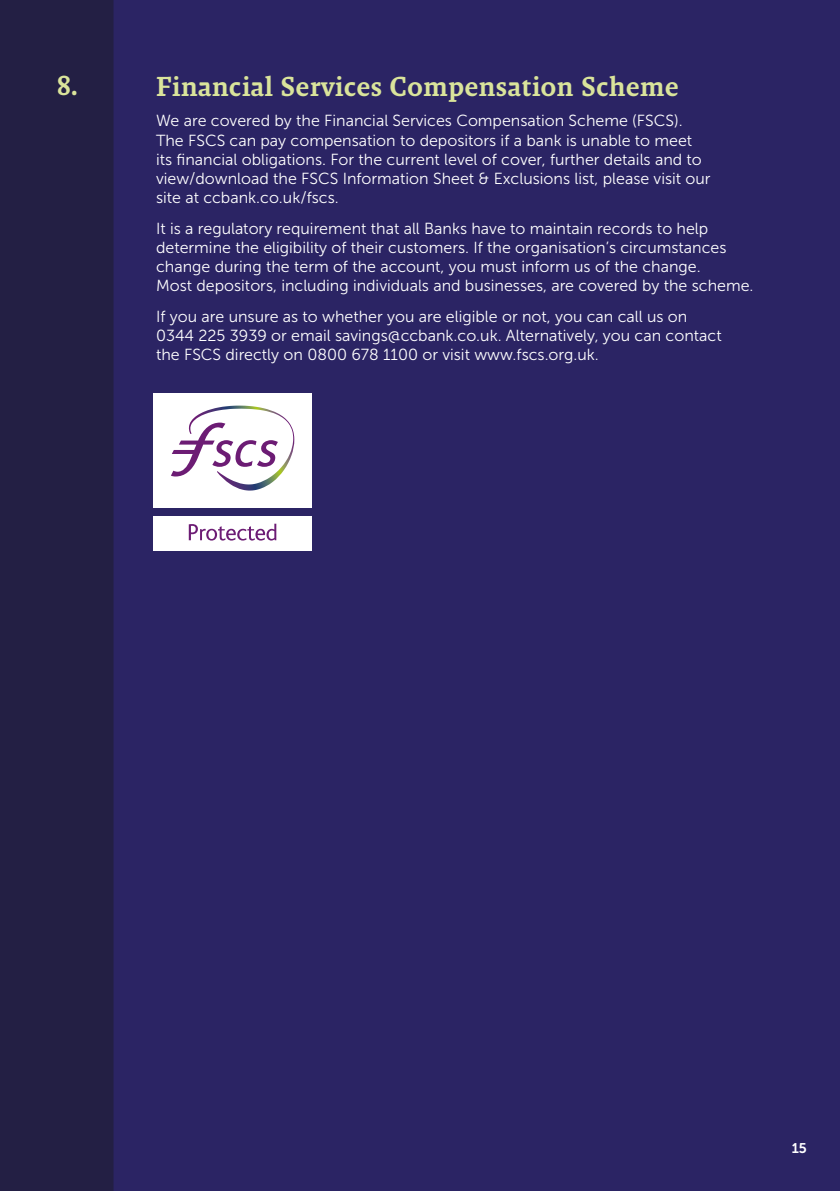
<style>
.page{position:relative;width:840px;height:1191px;background:#fff}
.page>*{position:absolute;margin:0;border:0;box-sizing:border-box;transform-origin:0 0}
.t1{font:500 28px "Malaga OTCE";color:#dae49b}
.t2{font:16px/19.2px "Museo Sans 300";color:#fff}
.t3{font:14px "Museo Sans 700";color:#fff}
</style>
<div class="page">
<div style="left:0;top:0;width:839px;height:1191px;background:#2b2464"></div>
<div style="left:0;top:0;width:113px;height:1191px;background:#231f44"></div>
<div style="left:153px;top:393px;width:159px;height:114px;background:#fff"></div>
<div style="left:153px;top:516px;width:159px;height:35px;background:#fff"></div>
<svg style="left:189px;top:524px;width:87px;height:16px"></svg>
<svg style="left:171px;top:405px;width:123px;height:85px"></svg>
<h1 class="t1" style="left:57px;top:69px;width:22px">8.</h1>
<h1 class="t1" style="left:156px;top:70px;width:524px">Financial Services Compensation Scheme</h1>
<p class="t2" style="left:156px;top:111px;width:555px">We are covered by the Financial Services Compensation Scheme (FSCS).<br>The FSCS can pay compensation to depositors if a bank is unable to meet its financial obligations. For the current level of cover, further details and to view/download the FSCS Information Sheet &amp; Exclusions list, please visit our site at ccbank.co.uk/fscs.</p>
<p class="t2" style="left:156px;top:219px;width:598px">It is a regulatory requirement that all Banks have to maintain records to help determine the eligibility of their customers. If the organisation’s circumstances change during the term of the account, you must inform us of the change.<br>Most depositors, including individuals and businesses, are covered by the scheme.</p>
<p class="t2" style="left:156px;top:307px;width:566px">If you are unsure as to whether you are eligible or not, you can call us on<br>0344 225 3939 or email savings@ccbank.co.uk. Alternatively, you can contact the FSCS directly on 0800 678 1100 or visit www.fscs.org.uk.</p>
<p class="t3" style="left:791px;top:1140px;width:17px">15</p>
</div>
